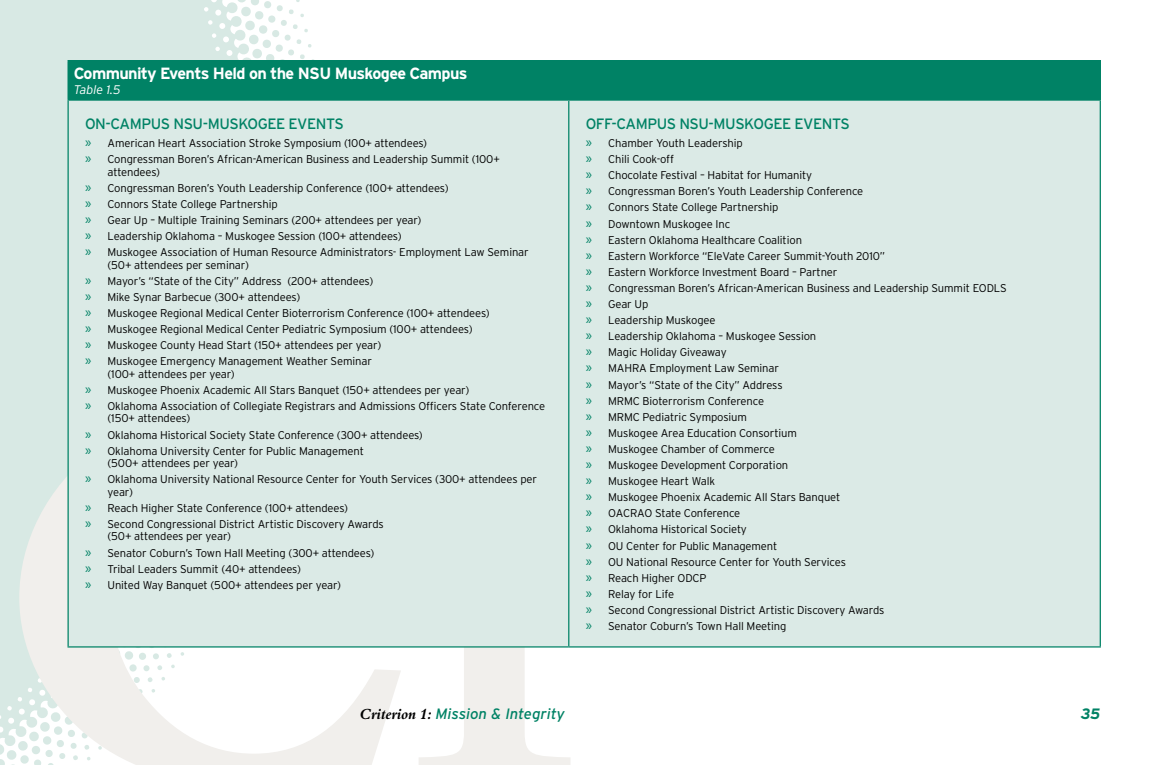
<style>
.page{position:relative;width:1170px;height:765px;background:#fff}
.page>*{position:absolute;margin:0;border:0;box-sizing:border-box;transform-origin:0 0}
.Table{font:700 16.25px "Interstate";letter-spacing:-.04em;color:#fff}
.Table-2{font:15px "Interstate";letter-spacing:-.03em;color:#008265}
.t1{font:italic 15px "Interstate";color:#008265}
.t2{font:italic 700 15px "Interstate";color:#008265}
.Table-3{font:italic 300 12.5px "Interstate";color:#fff}
.Table_List{font:300 11.25px/12.5px "Interstate";letter-spacing:-.01em;color:#000}
.s1{font-family:"Myriad Pro";font-weight:400;font-size:15px;color:#008265}
.s2{font-family:"Aldine 401 BT Bold Italic A";font-style:normal;color:#000}
</style>
<div class="page">
<svg style="left:0;top:0;width:314px;height:765px;background:#dbeae6"></svg>
<svg style="left:19px;top:400px;width:551px;height:365px"></svg>
<div style="left:68px;top:61px;width:1032px;height:39px;background:#008265"></div>
<div style="left:69px;top:101px;width:1031px;height:545px;background:#dbeae6"></div>
<hr style="left:68px;top:99px;width:501px;height:2px;background:#008265">
<hr style="left:68px;top:101px;width:1px;height:545px;background:#008265">
<hr style="left:569px;top:99px;width:532px;height:2px;background:#008265">
<hr style="left:568px;top:101px;width:1px;height:545px;background:#008265">
<hr style="left:1100px;top:101px;width:1px;height:545px;background:#008265">
<hr style="left:68px;top:646px;width:501px;height:2px;background:#008265">
<hr style="left:569px;top:646px;width:532px;height:2px;background:#008265">
<hr style="left:68px;top:60px;width:501px;height:1px;background:#008265">
<hr style="left:569px;top:60px;width:532px;height:1px;background:#008265">
<hr style="left:1100px;top:61px;width:1px;height:38px;background:#008265">
<p class="Table" style="left:74px;top:65px;width:395px">Community Events Held on the NSU Muskogee Campus</p>
<p class="Table-3" style="left:74px;top:82px;width:49px">Table 1.5</p>
<p class="Table-2" style="left:85px;top:115px;width:260px">ON-CAMPUS NSU-MUSKOGEE EVENTS</p>
<p class="Table_List" style="left:85px;top:137px;width:344px"><span class="s1">»</span> American Heart Association Stroke Symposium (100+ attendees)</p>
<p class="Table_List" style="left:108px;top:153px;width:394px;text-indent:-22px"><span class="s1">»</span> Congressman Boren’s African-American Business and Leadership Summit (100+ attendees)</p>
<p class="Table_List" style="left:85px;top:181px;width:365px"><span class="s1">»</span> Congressman Boren’s Youth Leadership Conference (100+ attendees)</p>
<p class="Table_List" style="left:85px;top:198px;width:194px"><span class="s1">»</span> Connors State College Partnership</p>
<p class="Table_List" style="left:85px;top:214px;width:338px"><span class="s1">»</span> Gear Up – Multiple Training Seminars (200+ attendees per year)</p>
<p class="Table_List" style="left:85px;top:230px;width:318px"><span class="s1">»</span> Leadership Oklahoma – Muskogee Session (100+ attendees)</p>
<p class="Table_List" style="left:108px;top:246px;width:423px;text-indent:-22px"><span class="s1">»</span> Muskogee Association of Human Resource Administrators- Employment Law Seminar (50+ attendees per seminar)</p>
<p class="Table_List" style="left:85px;top:274px;width:290px"><span class="s1">»</span> Mayor’s “State of the City” Address (200+ attendees)</p>
<p class="Table_List" style="left:85px;top:291px;width:217px"><span class="s1">»</span> Mike Synar Barbecue (300+ attendees)</p>
<p class="Table_List" style="left:85px;top:307px;width:406px"><span class="s1">»</span> Muskogee Regional Medical Center Bioterrorism Conference (100+ attendees)</p>
<p class="Table_List" style="left:85px;top:323px;width:389px"><span class="s1">»</span> Muskogee Regional Medical Center Pediatric Symposium (100+ attendees)</p>
<p class="Table_List" style="left:85px;top:339px;width:298px"><span class="s1">»</span> Muskogee County Head Start (150+ attendees per year)</p>
<p class="Table_List" style="left:108px;top:355px;width:266px;text-indent:-22px"><span class="s1">»</span> Muskogee Emergency Management Weather Seminar (100+ attendees per year)</p>
<p class="Table_List" style="left:85px;top:384px;width:386px"><span class="s1">»</span> Muskogee Phoenix Academic All Stars Banquet (150+ attendees per year)</p>
<p class="Table_List" style="left:108px;top:400px;width:439px;text-indent:-22px"><span class="s1">»</span> Oklahoma Association of Collegiate Registrars and Admissions Officers State Conference (150+ attendees)</p>
<p class="Table_List" style="left:85px;top:428px;width:339px"><span class="s1">»</span> Oklahoma Historical Society State Conference (300+ attendees)</p>
<p class="Table_List" style="left:108px;top:444px;width:258px;text-indent:-22px"><span class="s1">»</span> Oklahoma University Center for Public Management (500+ attendees per year)</p>
<p class="Table_List" style="left:108px;top:473px;width:431px;text-indent:-22px"><span class="s1">»</span> Oklahoma University National Resource Center for Youth Services (300+ attendees per year)</p>
<p class="Table_List" style="left:85px;top:502px;width:265px"><span class="s1">»</span> Reach Higher State Conference (100+ attendees)</p>
<p class="Table_List" style="left:108px;top:518px;width:278px;text-indent:-22px"><span class="s1">»</span> Second Congressional District Artistic Discovery Awards (50+ attendees per year)</p>
<p class="Table_List" style="left:85px;top:546px;width:291px"><span class="s1">»</span> Senator Coburn’s Town Hall Meeting (300+ attendees)</p>
<p class="Table_List" style="left:85px;top:562px;width:217px"><span class="s1">»</span> Tribal Leaders Summit (40+ attendees)</p>
<p class="Table_List" style="left:85px;top:578px;width:258px"><span class="s1">»</span> United Way Banquet (500+ attendees per year)</p>
<p class="Table-2" style="left:586px;top:115px;width:266px">OFF-CAMPUS NSU-MUSKOGEE EVENTS</p>
<p class="Table_List" style="left:586px;top:137px;width:159px"><span class="s1">»</span> Chamber Youth Leadership</p>
<p class="Table_List" style="left:586px;top:153px;width:90px"><span class="s1">»</span> Chili Cook-off</p>
<p class="Table_List" style="left:586px;top:169px;width:228px"><span class="s1">»</span> Chocolate Festival – Habitat for Humanity</p>
<p class="Table_List" style="left:586px;top:185px;width:279px"><span class="s1">»</span> Congressman Boren’s Youth Leadership Conference</p>
<p class="Table_List" style="left:586px;top:201px;width:194px"><span class="s1">»</span> Connors State College Partnership</p>
<p class="Table_List" style="left:586px;top:217px;width:146px"><span class="s1">»</span> Downtown Muskogee Inc</p>
<p class="Table_List" style="left:586px;top:233px;width:218px"><span class="s1">»</span> Eastern Oklahoma Healthcare Coalition</p>
<p class="Table_List" style="left:586px;top:249px;width:301px"><span class="s1">»</span> Eastern Workforce “EleVate Career Summit-Youth 2010”</p>
<p class="Table_List" style="left:586px;top:266px;width:253px"><span class="s1">»</span> Eastern Workforce Investment Board – Partner</p>
<p class="Table_List" style="left:586px;top:282px;width:423px"><span class="s1">»</span> Congressman Boren’s African-American Business and Leadership Summit EODLS</p>
<p class="Table_List" style="left:586px;top:298px;width:64px"><span class="s1">»</span> Gear Up</p>
<p class="Table_List" style="left:586px;top:314px;width:131px"><span class="s1">»</span> Leadership Muskogee</p>
<p class="Table_List" style="left:586px;top:330px;width:232px"><span class="s1">»</span> Leadership Oklahoma – Muskogee Session</p>
<p class="Table_List" style="left:586px;top:346px;width:142px"><span class="s1">»</span> Magic Holiday Giveaway</p>
<p class="Table_List" style="left:586px;top:362px;width:195px"><span class="s1">»</span> MAHRA Employment Law Seminar</p>
<p class="Table_List" style="left:586px;top:378px;width:198px"><span class="s1">»</span> Mayor’s “State of the City” Address</p>
<p class="Table_List" style="left:586px;top:394px;width:180px"><span class="s1">»</span> MRMC Bioterrorism Conference</p>
<p class="Table_List" style="left:586px;top:410px;width:163px"><span class="s1">»</span> MRMC Pediatric Symposium</p>
<p class="Table_List" style="left:586px;top:427px;width:213px"><span class="s1">»</span> Muskogee Area Education Consortium</p>
<p class="Table_List" style="left:586px;top:443px;width:191px"><span class="s1">»</span> Muskogee Chamber of Commerce</p>
<p class="Table_List" style="left:586px;top:459px;width:204px"><span class="s1">»</span> Muskogee Development Corporation</p>
<p class="Table_List" style="left:586px;top:475px;width:131px"><span class="s1">»</span> Muskogee Heart Walk</p>
<p class="Table_List" style="left:586px;top:491px;width:256px"><span class="s1">»</span> Muskogee Phoenix Academic All Stars Banquet</p>
<p class="Table_List" style="left:586px;top:507px;width:156px"><span class="s1">»</span> OACRAO State Conference</p>
<p class="Table_List" style="left:586px;top:523px;width:163px"><span class="s1">»</span> Oklahoma Historical Society</p>
<p class="Table_List" style="left:586px;top:539px;width:193px"><span class="s1">»</span> OU Center for Public Management</p>
<p class="Table_List" style="left:586px;top:555px;width:262px"><span class="s1">»</span> OU National Resource Center for Youth Services</p>
<p class="Table_List" style="left:586px;top:571px;width:122px"><span class="s1">»</span> Reach Higher ODCP</p>
<p class="Table_List" style="left:586px;top:588px;width:90px"><span class="s1">»</span> Relay for Life</p>
<p class="Table_List" style="left:586px;top:604px;width:300px"><span class="s1">»</span> Second Congressional District Artistic Discovery Awards</p>
<p class="Table_List" style="left:586px;top:620px;width:202px"><span class="s1">»</span> Senator Coburn’s Town Hall Meeting</p>
<h2 class="t1" style="left:360px;top:704px;width:206px"><span class="s2">Criterion 1:</span> Mission &amp; Integrity</h2>
<h2 class="t2" style="left:1081px;top:704px;width:21px">35</h2>
</div>
